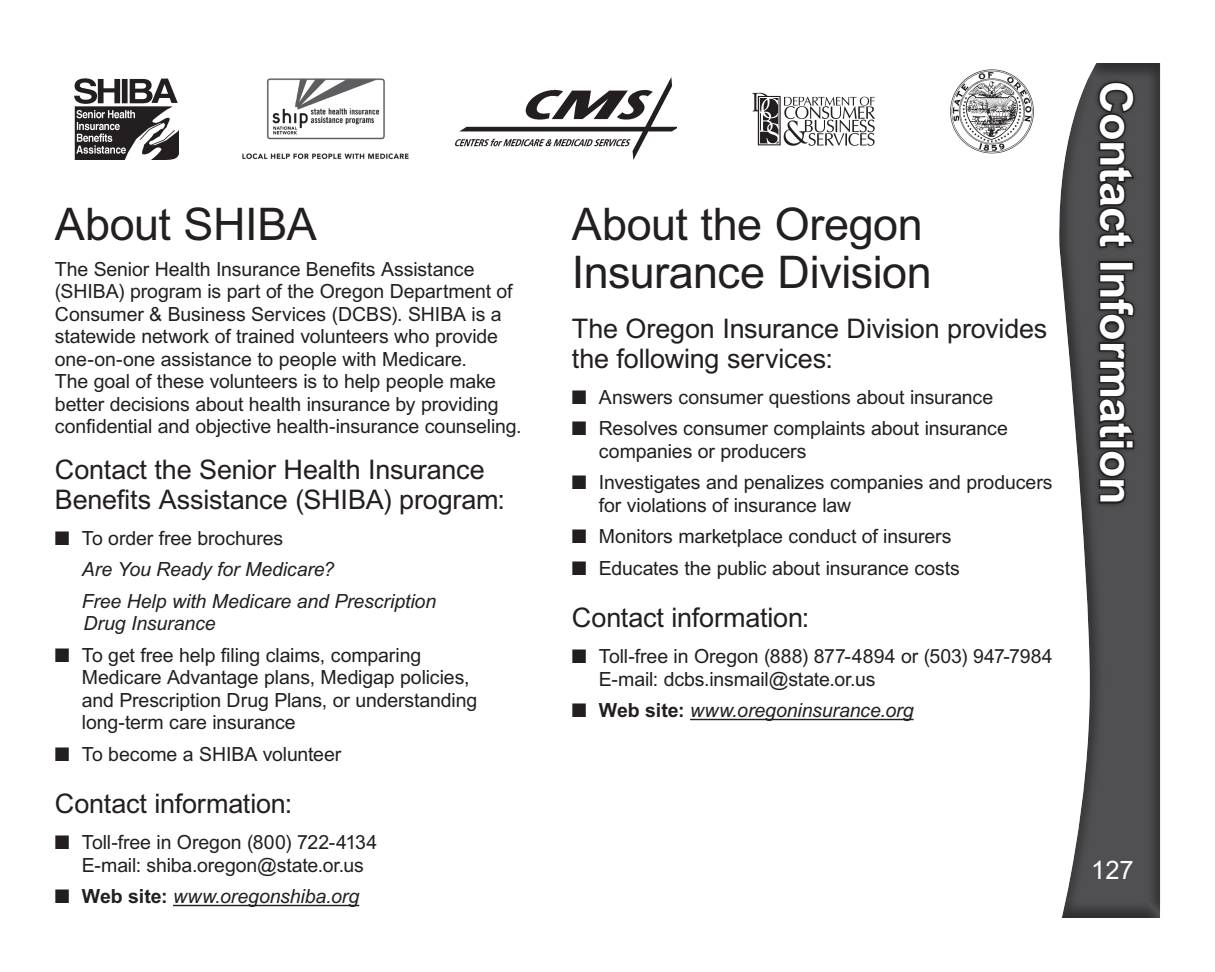
<style>
.page{position:relative;width:1215px;height:972px;background:#fff}
.page>*{position:absolute;margin:0;border:0;box-sizing:border-box;transform-origin:0 0}
.t1{font:45px/48px "Arial";letter-spacing:-.01em;color:#231f20}
.t2{font:700 45px "Arial";letter-spacing:-.005em;color:#fff}
.t3{font:27px/30px "Arial";letter-spacing:-.01em;color:#231f20}
.t4{font:25.5px "Arial";color:#fff}
.t5{font:19.5px/22.5px "Arial";letter-spacing:-.01em;color:#231f20}
.t6{font:italic 19.5px/31.5px "Arial";letter-spacing:-.005em;color:#231f20}
.s1{font-style:normal}
.s2{font-weight:700;font-style:normal}
</style>
<div class="page">
<div style="left:1059px;top:62px;width:104px;height:856px;background:#231f20;opacity:.5"></div>
<div style="left:1094px;top:77px;width:77px;height:858px;background:#231f20;opacity:.75"></div>
<svg style="left:1096px;top:80px;width:41px;height:170px;background:#373537"></svg>
<div style="left:1099px;top:261px;width:35px;height:10px;border:3px solid #231f20"></div>
<svg style="left:1096px;top:272px;width:41px;height:233px;background:#373536"></svg>
<img style="left:242px;top:78px;width:167px;height:82px">
<img style="left:752px;top:93px;width:123px;height:53px">
<hr style="left:173px;top:905px;width:186px;height:1px;background:#231f20">
<hr style="left:690px;top:719px;width:224px;height:1px;background:#231f20">
<img style="left:950px;top:69px;width:84px;height:85px">
<img style="left:74px;top:78px;width:105px;height:82px">
<img style="left:455px;top:77px;width:221px;height:82px">
<h1 class="t1" style="left:55px;top:200px;width:263px">About SHIBA</h1>
<p class="t5" style="left:55px;top:258px;width:468px">The Senior Health Insurance Benefits Assistance (SHIBA) program is part of the Oregon Department of Consumer &amp; Business Services (DCBS). SHIBA is a statewide network of trained volunteers who provide one-on-one assistance to people with Medicare.<br>The goal of these volunteers is to help people make better decisions about health insurance by providing confidential and objective health-insurance counseling.</p>
<h2 class="t3" style="left:55px;top:454px;width:452px">Contact the Senior Health Insurance<br>Benefits Assistance (SHIBA) program:</h2>
<p class="t6" style="left:82px;top:522px;width:356px;text-indent:-27px">■ <span class="s1">To order free brochures<br></span>Are You Ready for Medicare?<br>Free Help with Medicare and Prescription</p>
<p class="t6" style="left:83px;top:608px;width:134px">Drug Insurance</p>
<p class="t5" style="left:82px;top:644px;width:397px;text-indent:-27px">■ To get free help filing claims, comparing Medicare Advantage plans, Medigap policies, and Prescription Drug Plans, or understanding long-term care insurance</p>
<p class="t5" style="left:55px;top:743px;width:288px">■ To become a SHIBA volunteer</p>
<h2 class="t3" style="left:55px;top:789px;width:239px">Contact information:</h2>
<p class="t5" style="left:82px;top:831px;width:297px;text-indent:-27px">■ Toll-free in Oregon (800) 722-4134<br>E-mail: shiba.oregon@state.or.us</p>
<p class="t6" style="left:55px;top:881px;width:306px">■ <span class="s2">Web site:</span> www.oregonshiba.org</p>
<h1 class="t1" style="left:572px;top:200px;width:361px">About the Oregon<br>Insurance Division</h1>
<h2 class="t3" style="left:572px;top:313px;width:477px">The Oregon Insurance Division provides the following services:</h2>
<p class="t5" style="left:572px;top:386px;width:423px">■ Answers consumer questions about insurance</p>
<p class="t5" style="left:599px;top:417px;width:411px;text-indent:-27px">■ Resolves consumer complaints about insurance companies or producers</p>
<p class="t5" style="left:599px;top:471px;width:455px;text-indent:-27px">■ Investigates and penalizes companies and producers for violations of insurance law</p>
<p class="t5" style="left:572px;top:525px;width:381px">■ Monitors marketplace conduct of insurers</p>
<p class="t5" style="left:572px;top:557px;width:390px">■ Educates the public about insurance costs</p>
<h2 class="t3" style="left:572px;top:603px;width:239px">Contact information:</h2>
<p class="t5" style="left:599px;top:645px;width:455px;text-indent:-27px">■ Toll-free in Oregon (888) 877-4894 or (503) 947-7984<br>E-mail: dcbs.insmail@state.or.us</p>
<p class="t6" style="left:572px;top:695px;width:343px">■ <span class="s2">Web site:</span> www.oregoninsurance.org</p>
<h1 class="t2" style="left:1141px;top:81px;width:425px;rotate:90deg">Contact Information</h1>
<h3 class="t4" style="left:1091px;top:855px;width:44px">127</h3>
</div>
